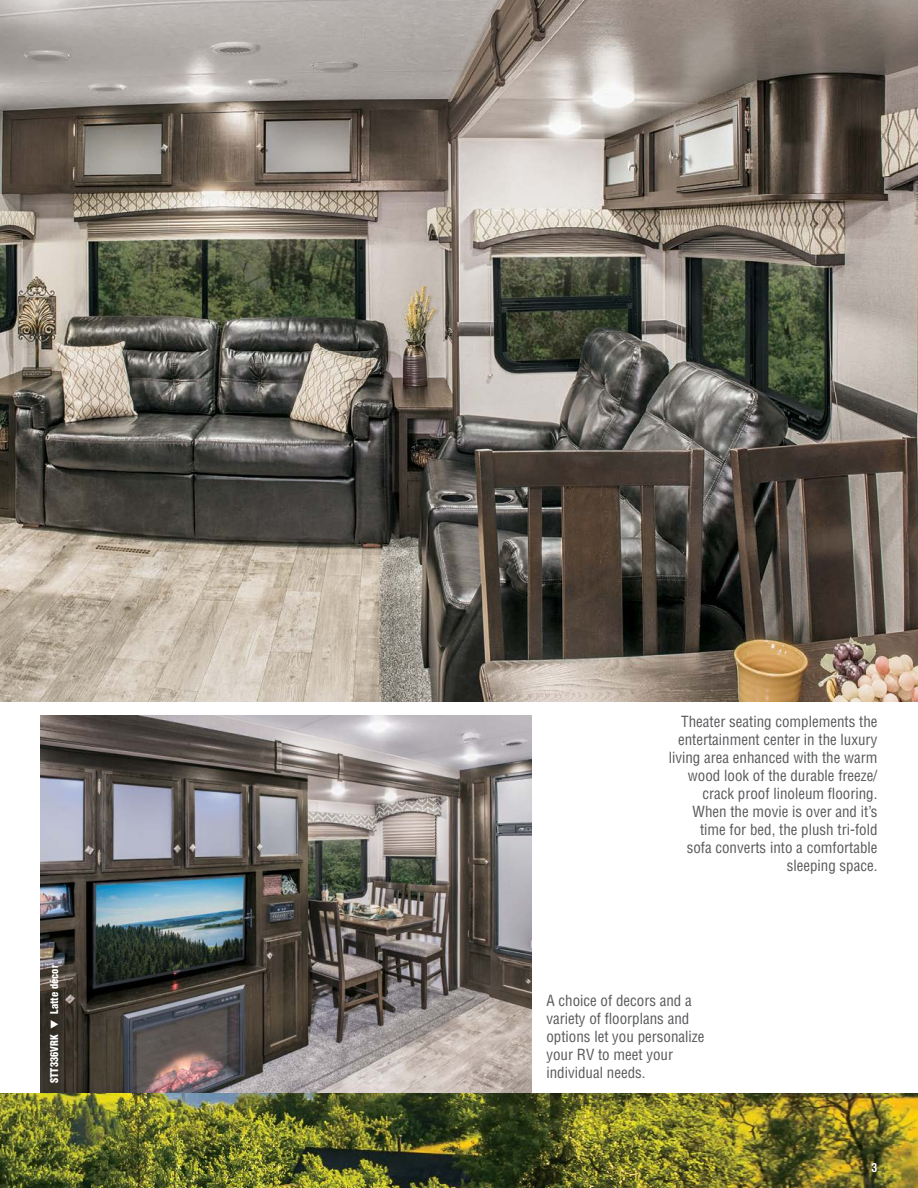
<style>
.page{position:relative;width:918px;height:1188px;background:#fff}
.page>*{position:absolute;margin:0;border:0;box-sizing:border-box;transform-origin:0 0}
.t1{font:condensed 15px/18px "Helvetica";color:#58595b;text-align:right}
.t2{font:700 condensed 12px "Helvetica";color:#fff}
.t3{font:900 condensed 10.5px "Helvetica";color:#fff}
</style>
<div class="page">
<img style="left:40px;top:716px;width:491px;height:378px">
<img style="left:0;top:1094px;width:918px;height:94px">
<img style="left:0;top:0;width:918px;height:702px">
<p class="t3" style="left:48px;top:1083px;width:120px;rotate:-90deg">STT336VRK ▼ Latte décor</p>
<p class="t1" style="left:669px;top:713px;width:210px">Theater seating complements the entertainment center in the luxury living area enhanced with the warm wood look of the durable freeze/ crack proof linoleum flooring.<br>When the movie is over and it’s time for bed, the plush tri-fold<br>sofa converts into a comfortable sleeping space.</p>
<p class="t1" style="left:546px;top:991px;width:159px;text-align:left">A choice of decors and a variety of floorplans and options let you personalize your RV to meet your individual needs.</p>
<p class="t2" style="left:872px;top:1160px;width:7px">3</p>
</div>
